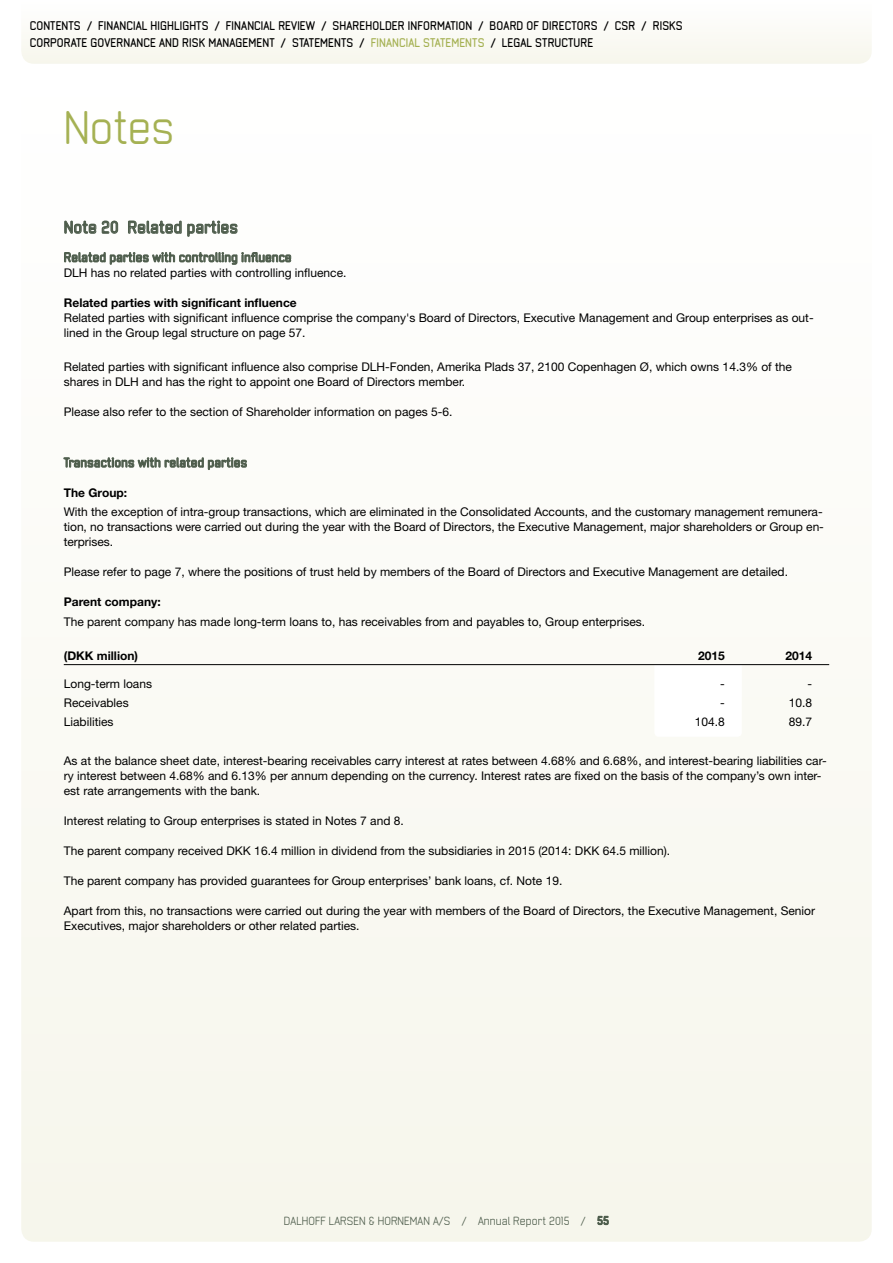
<style>
.page{position:relative;width:893px;height:1263px;background:#fff}
.page>*{position:absolute;margin:0;border:0;box-sizing:border-box;transform-origin:0 0}
.t1{font:45px "Neutraliser Sans";color:#a5b153}
.t2{font:700 16.5px "Neutraliser Sans";letter-spacing:.01em;color:#4d5c4b}
.t3{font:700 12.75px "Neutraliser Sans";letter-spacing:.01em;color:#4d5c4b}
.t4{font:12px/15px "Helvetica Neue LT Std";color:#000}
.t5{font:700 12px/16.5px "Neutraliser Sans";letter-spacing:.01em;color:#000}
.t6{font:700 12px "Helvetica Neue LT Std";color:#000}
.t7{font:11.25px "Neutraliser Sans";letter-spacing:.01em;color:#4d5c4b}
.s1{color:#a5b153}
.s2{font-weight:700}
</style>
<div class="page">
<div style="left:21px;top:64px;width:851px;height:1178px;background:#fbfaf5;border-radius:13px"></div>
<svg style="left:597px;top:1215px;width:12px;height:10px"></svg>
<svg style="left:654px;top:665px;width:88px;height:1px"></svg>
<hr style="left:64px;top:664px;width:765px;height:1px;background:#000">
<svg style="left:64px;top:221px;width:32px;height:13px"></svg>
<svg style="left:102px;top:221px;width:16px;height:13px"></svg>
<svg style="left:128px;top:221px;width:109px;height:16px"></svg>
<svg style="left:64px;top:252px;width:227px;height:13px"></svg>
<svg style="left:64px;top:457px;width:183px;height:13px"></svg>
<div style="left:21px;top:35px;width:851px;height:29px;background:#f8f8f0"></div>
<p class="t5" style="left:30px;top:17px;width:654px">CONTENTS / FINANCIAL HIGHLIGHTS / FINANCIAL REVIEW / SHAREHOLDER INFORMATION / BOARD OF DIRECTORS / CSR / RISKS<br>CORPORATE GOVERNANCE AND RISK MANAGEMENT / STATEMENTS / <span class="s1">FINANCIAL STATEMENTS</span> / LEGAL STRUCTURE</p>
<h1 class="t1" style="left:64px;top:102px;width:112px">Notes</h1>
<h2 class="t2" style="left:64px;top:218px;width:176px">Note 20 Related parties</h2>
<p class="t3" style="left:64px;top:250px;width:229px">Related parties with controlling influence</p>
<p class="t4" style="left:64px;top:265px;width:284px">DLH has no related parties with controlling influence.</p>
<p class="t6" style="left:64px;top:295px;width:235px">Related parties with significant influence</p>
<p class="t4" style="left:64px;top:310px;width:751px">Related parties with significant influence comprise the company's Board of Directors, Executive Management and Group enterprises as out&shy;lined in the Group legal structure on page 57.</p>
<p class="t4" style="left:64px;top:359px;width:730px">Related parties with significant influence also comprise DLH-Fonden, Amerika Plads 37, 2100 Copenhagen Ø, which owns 14.3% of the shares in DLH and has the right to appoint one Board of Directors member.</p>
<p class="t4" style="left:64px;top:404px;width:390px">Please also refer to the section of Shareholder information on pages 5-6.</p>
<p class="t3" style="left:64px;top:455px;width:185px">Transactions with related parties</p>
<p class="t6" style="left:64px;top:485px;width:65px">The Group:</p>
<p class="t4" style="left:64px;top:504px;width:762px;text-align:justify">With the exception of intra-group transactions, which are eliminated in the Consolidated Accounts, and the customary management remunera&shy;tion, no transactions were carried out during the year with the Board of Directors, the Executive Management, major shareholders or Group en&shy;terprises.</p>
<p class="t4" style="left:64px;top:564px;width:726px">Please refer to page 7, where the positions of trust held by members of the Board of Directors and Executive Management are detailed.</p>
<p class="t6" style="left:64px;top:595px;width:98px">Parent company:</p>
<p class="t4" style="left:64px;top:614px;width:583px">The parent company has made long-term loans to, has receivables from and payables to, Group enterprises.</p>
<p class="t6" style="left:64px;top:648px;width:76px">(DKK million)</p>
<p class="t6" style="left:698px;top:648px;width:28px">2015</p>
<p class="t6" style="left:785px;top:648px;width:28px">2014</p>
<p class="t4" style="left:64px;top:676px;width:90px">Long-term loans</p>
<p class="t4" style="left:720px;top:676px;width:6px">-</p>
<p class="t4" style="left:807px;top:676px;width:6px">-</p>
<p class="t4" style="left:64px;top:695px;width:66px">Receivables</p>
<p class="t4" style="left:720px;top:695px;width:6px">-</p>
<p class="t4" style="left:789px;top:695px;width:25px">10.8</p>
<p class="t4" style="left:64px;top:714px;width:51px">Liabilities</p>
<p class="t4" style="left:695px;top:714px;width:32px">104.8</p>
<p class="t4" style="left:789px;top:714px;width:25px">89.7</p>
<p class="t4" style="left:64px;top:753px;width:764px">As at the balance sheet date, interest-bearing receivables carry interest at rates between 4.68% and 6.68%, and interest-bearing liabilities car&shy;ry interest between 4.68% and 6.13% per annum depending on the currency. Interest rates are fixed on the basis of the company’s own inter&shy;est rate arrangements with the bank.</p>
<p class="t4" style="left:64px;top:813px;width:342px">Interest relating to Group enterprises is stated in Notes 7 and 8.</p>
<p class="t4" style="left:64px;top:843px;width:608px">The parent company received DKK 16.4 million in dividend from the subsidiaries in 2015 (2014: DKK 64.5 million).</p>
<p class="t4" style="left:64px;top:873px;width:500px">The parent company has provided guarantees for Group enterprises’ bank loans, cf. Note 19.</p>
<p class="t4" style="left:64px;top:903px;width:753px">Apart from this, no transactions were carried out during the year with members of the Board of Directors, the Executive Management, Senior<br>Executives, major shareholders or other related parties.</p>
<p class="t7" style="left:284px;top:1214px;width:326px">DALHOFF LARSEN &amp; HORNEMAN A/S / Annual Report 2015 / <span class="s2">55</span></p>
</div>
